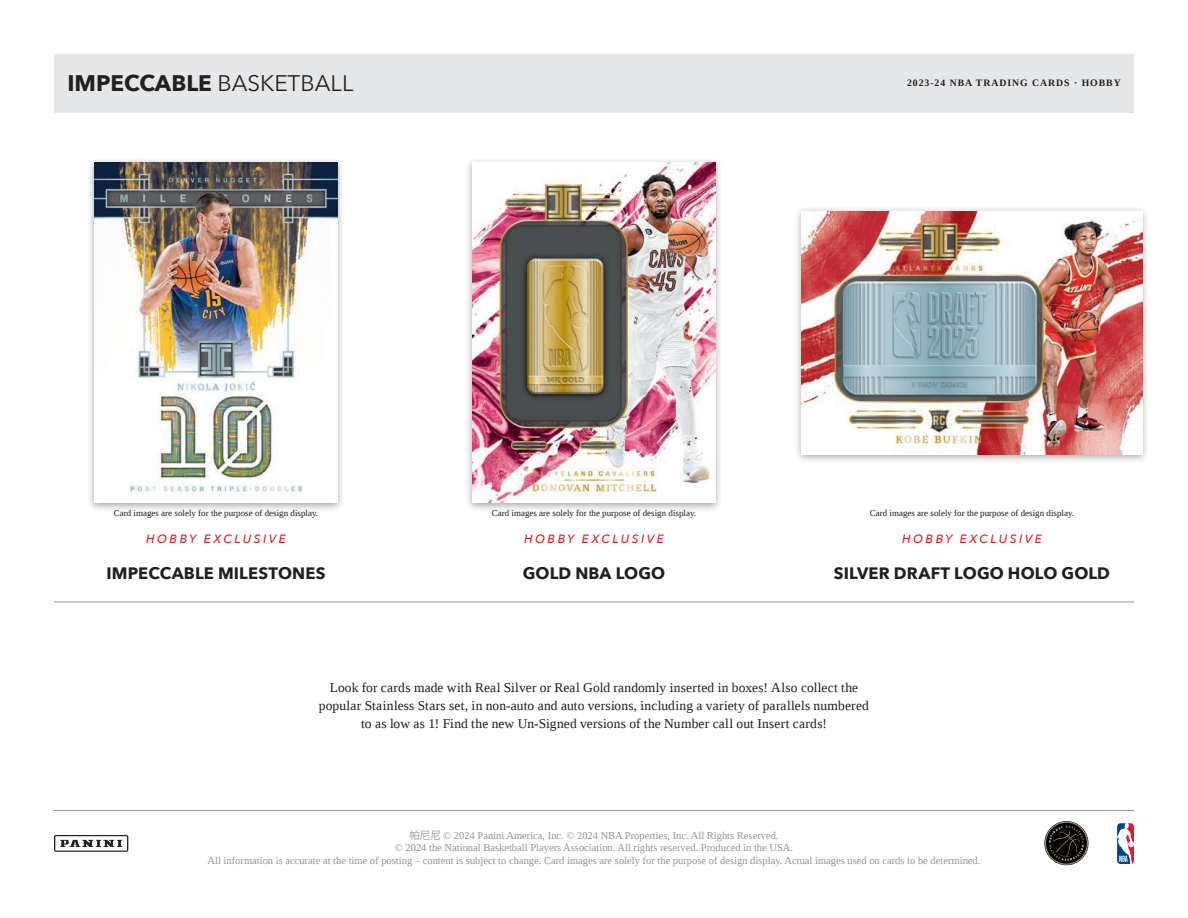
<style>
.page{position:relative;width:1188px;height:918px;background:#fff}
.page>*{position:absolute;margin:0;border:0;box-sizing:border-box;transform-origin:0 0}
.t1{font:700 22.5px "Avenir Next";color:#231f20}
.t2{font:700 16.5px "Avenir Next";letter-spacing:.005em;color:#231f20}
.t3{font:13.5px/18px "Liberation Serif";letter-spacing:.01em;color:#231f20;text-align:center}
.t4{font:italic 500 12px "Avenir Next";letter-spacing:.205em;color:#d1232a}
.t5{font:10.5px/12.6px "Liberation Serif";color:#939598;text-align:center}
.t6{font:700 9.75px "Liberation Serif";letter-spacing:.1em;color:#231f20}
.t7{font:9px "Liberation Serif";color:#231f20}
.s1{font-weight:400}
.s2{font-family:"Koz Go Pr 6 N"}
</style>
<div class="page">
<hr style="left:54px;top:602px;width:1080px;height:1px;background:#939598">
<div style="left:87px;top:158px;width:258px;height:355px;background:#231f20;opacity:.4"></div>
<img style="left:94px;top:163px;width:243px;height:340px">
<div style="left:465px;top:158px;width:258px;height:355px;background:#231f20;opacity:.4"></div>
<img style="left:472px;top:163px;width:244px;height:340px">
<div style="left:795px;top:206px;width:355px;height:258px;background:#231f20;opacity:.4"></div>
<img style="left:802px;top:211px;width:340px;height:243px">
<svg style="left:1117px;top:823px;width:17px;height:41px"></svg>
<hr style="left:54px;top:810px;width:1080px;height:1px;background:#939598">
<svg style="left:54px;top:835px;width:74px;height:17px"></svg>
<svg style="left:1044px;top:821px;width:45px;height:44px"></svg>
<div style="left:54px;top:54px;width:1080px;height:58px;background:#e6e7e9"></div>
<p class="t1" style="left:68px;top:64px;width:287px">IMPECCABLE <span class="s1">BASKETBALL</span></p>
<p class="t6" style="left:907px;top:77px;width:215px">2023-24 NBA TRADING CARDS · HOBBY</p>
<p class="t7" style="left:114px;top:507px;width:206px">Card images are solely for the purpose of design display.</p>
<p class="t7" style="left:492px;top:507px;width:206px">Card images are solely for the purpose of design display.</p>
<p class="t7" style="left:870px;top:507px;width:206px">Card images are solely for the purpose of design display.</p>
<p class="t4" style="left:146px;top:528px;width:141px">HOBBY EXCLUSIVE</p>
<p class="t4" style="left:524px;top:528px;width:141px">HOBBY EXCLUSIVE</p>
<p class="t4" style="left:902px;top:528px;width:141px">HOBBY EXCLUSIVE</p>
<p class="t2" style="left:107px;top:559px;width:220px">IMPECCABLE MILESTONES</p>
<p class="t2" style="left:523px;top:559px;width:144px">GOLD NBA LOGO</p>
<p class="t2" style="left:834px;top:559px;width:278px">SILVER DRAFT LOGO HOLO GOLD</p>
<p class="t3" style="left:319px;top:678px;width:551px">Look for cards made with Real Silver or Real Gold randomly inserted in boxes! Also collect the popular Stainless Stars set, in non-auto and auto versions, including a variety of parallels numbered to as low as 1! Find the new Un-Signed versions of the Number call out Insert cards!</p>
<p class="t5" style="left:208px;top:829px;width:774px"><span class="s2">帕尼尼</span> © 2024 Panini America, Inc. © 2024 NBA Properties, Inc. All Rights Reserved.<br>© 2024 the National Basketball Players Association. All rights reserved. Produced in the USA.<br>All information is accurate at the time of posting – content is subject to change. Card images are solely for the purpose of design display. Actual images used on cards to be determined.</p>
</div>
